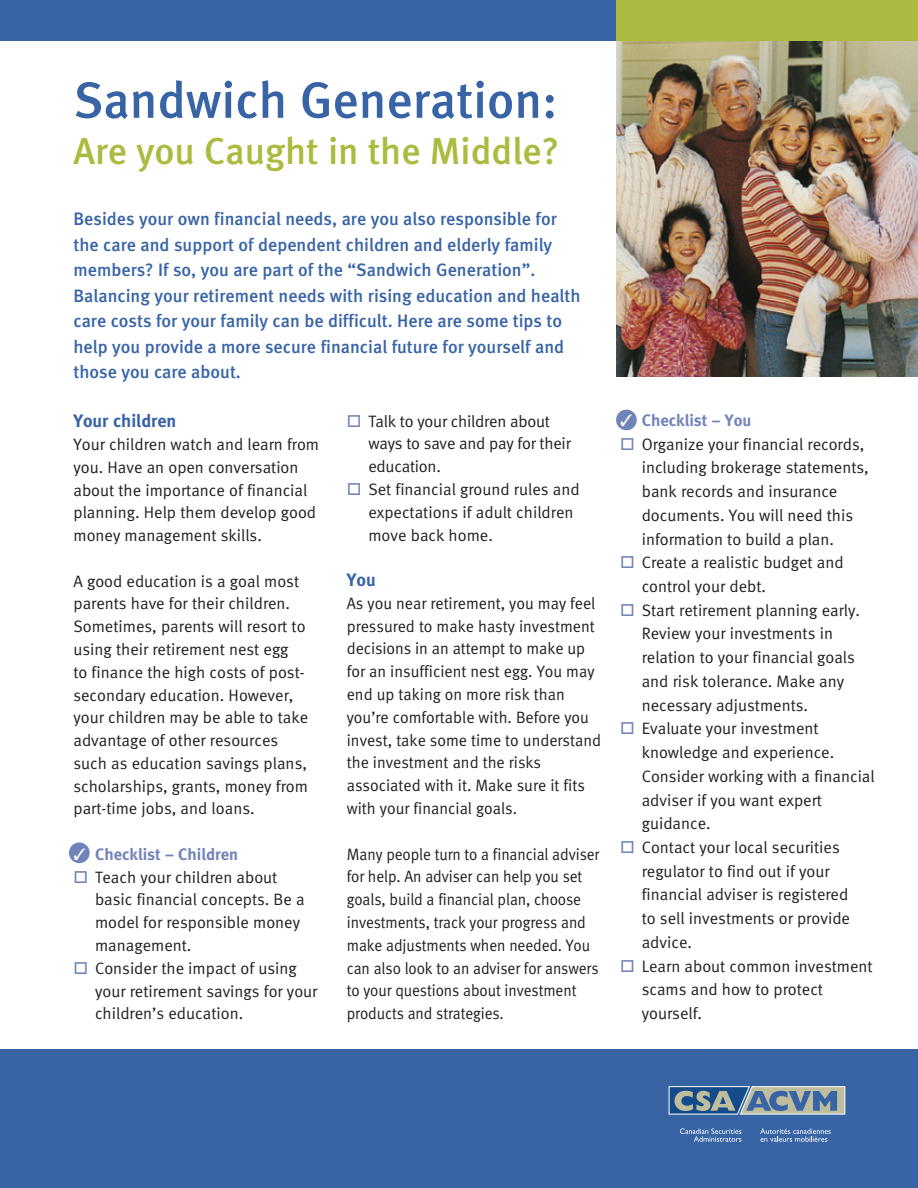
<style>
.page{position:relative;width:918px;height:1188px;background:#fff}
.page>*{position:absolute;margin:0;border:0;box-sizing:border-box;transform-origin:0 0}
.t1{font:51px "Meta Medium LF";color:#3864a6}
.t2{font:37.5px "Meta Medium LF";color:#acbb40}
.t3{font:18px/25.5px "Meta Medium LF";color:#3864a6}
.t4{font:18px "Meta Bold LF";color:#3864a6}
.t5{font:16.5px/22.8px "Meta Normal LF";color:#231f20}
.t6{font:16.5px "Meta Bold LF";color:#7184ba}
.s1{color:#fff}
.s2{color:#7184ba}
</style>
<div class="page">
<div style="left:616px;top:410px;width:21px;height:20px;background:#7184ba;border-radius:50%"></div>
<img style="left:617px;top:40px;width:301px;height:337px">
<div style="left:0;top:1049px;width:918px;height:139px;background:#3864a6"></div>
<div style="left:0;top:0;width:918px;height:40px;background:#3864a6"></div>
<div style="left:617px;top:0;width:301px;height:40px;background:#acbb40"></div>
<svg style="left:669px;top:1086px;width:176px;height:28px"></svg>
<svg style="left:680px;top:1128px;width:61px;height:14px"></svg>
<svg style="left:760px;top:1128px;width:71px;height:14px"></svg>
<div style="left:69px;top:842px;width:21px;height:21px;background:#7184ba;border-radius:50%"></div>
<h1 class="t1" style="left:73px;top:71px;width:485px">Sandwich Generation:</h1>
<h2 class="t2" style="left:73px;top:130px;width:487px">Are you Caught in the Middle?</h2>
<p class="t3" style="left:73px;top:206px;width:509px">Besides your own financial needs, are you also responsible for the care and support of dependent children and elderly family members? If so, you are part of the “Sandwich Generation”.<br>Balancing your retirement needs with rising education and health care costs for your family can be difficult. Here are some tips to help you provide a more secure financial future for yourself and those you care about.</p>
<p class="t4" style="left:73px;top:410px;width:104px">Your children</p>
<p class="t5" style="left:73px;top:433px;width:247px">Your children watch and learn from you. Have an open conversation about the importance of financial planning. Help them develop good money management skills.</p>
<p class="t5" style="left:73px;top:569px;width:236px">A good education is a goal most parents have for their children.<br>Sometimes, parents will resort to using their retirement nest egg<br>to finance the high costs of post&shy;secondary education. However, your children may be able to take advantage of other resources such as education savings plans, scholarships, grants, money from part-time jobs, and loans.</p>
<p class="t6" style="left:73px;top:844px;width:166px"><span class="s1">✓</span> Checklist – Children</p>
<p class="t5" style="left:95px;top:865px;width:211px;text-indent:-22px"><span class="s2">□</span> Teach your children about basic financial concepts. Be a model for responsible money management.</p>
<p class="t5" style="left:95px;top:956px;width:224px;text-indent:-22px"><span class="s2">□</span> Consider the impact of using your retirement savings for your children’s education.</p>
<p class="t5" style="left:368px;top:409px;width:204px;text-indent:-22px"><span class="s2">□</span> Talk to your children about ways to save and pay for their education.</p>
<p class="t5" style="left:368px;top:478px;width:213px;text-indent:-22px"><span class="s2">□</span> Set financial ground rules and expectations if adult children move back home.</p>
<p class="t4" style="left:347px;top:569px;width:30px">You</p>
<p class="t5" style="left:347px;top:592px;width:256px">As you near retirement, you may feel pressured to make hasty investment decisions in an attempt to make up for an insufficient nest egg. You may end up taking on more risk than you’re comfortable with. Before you invest, take some time to understand the investment and the risks associated with it. Make sure it fits with your financial goals.</p>
<p class="t5" style="left:347px;top:842px;width:254px">Many people turn to a financial adviser for help. An adviser can help you set goals, build a financial plan, choose investments, track your progress and make adjustments when needed. You can also look to an adviser for answers to your questions about investment products and strategies.</p>
<p class="t6" style="left:620px;top:410px;width:133px"><span class="s1">✓</span> Checklist – You</p>
<p class="t5" style="left:642px;top:432px;width:229px;line-height:23.7px;text-indent:-22px"><span class="s2">□</span> Organize your financial records, including brokerage statements, bank records and insurance documents. You will need this information to build a plan.</p>
<p class="t5" style="left:642px;top:550px;width:204px;line-height:23.7px;text-indent:-22px"><span class="s2">□</span> Create a realistic budget and control your debt.</p>
<p class="t5" style="left:642px;top:598px;width:220px;line-height:23.7px;text-indent:-22px"><span class="s2">□</span> Start retirement planning early.<br>Review your investments in relation to your financial goals and risk tolerance. Make any necessary adjustments.</p>
<p class="t5" style="left:642px;top:717px;width:235px;line-height:23.7px;text-indent:-22px"><span class="s2">□</span> Evaluate your investment knowledge and experience.<br>Consider working with a financial adviser if you want expert guidance.</p>
<p class="t5" style="left:642px;top:835px;width:210px;line-height:23.7px;text-indent:-22px"><span class="s2">□</span> Contact your local securities regulator to find out if your financial adviser is registered to sell investments or provide advice.</p>
<p class="t5" style="left:642px;top:954px;width:232px;line-height:23.7px;text-indent:-22px"><span class="s2">□</span> Learn about common investment scams and how to protect yourself.</p>
</div>
